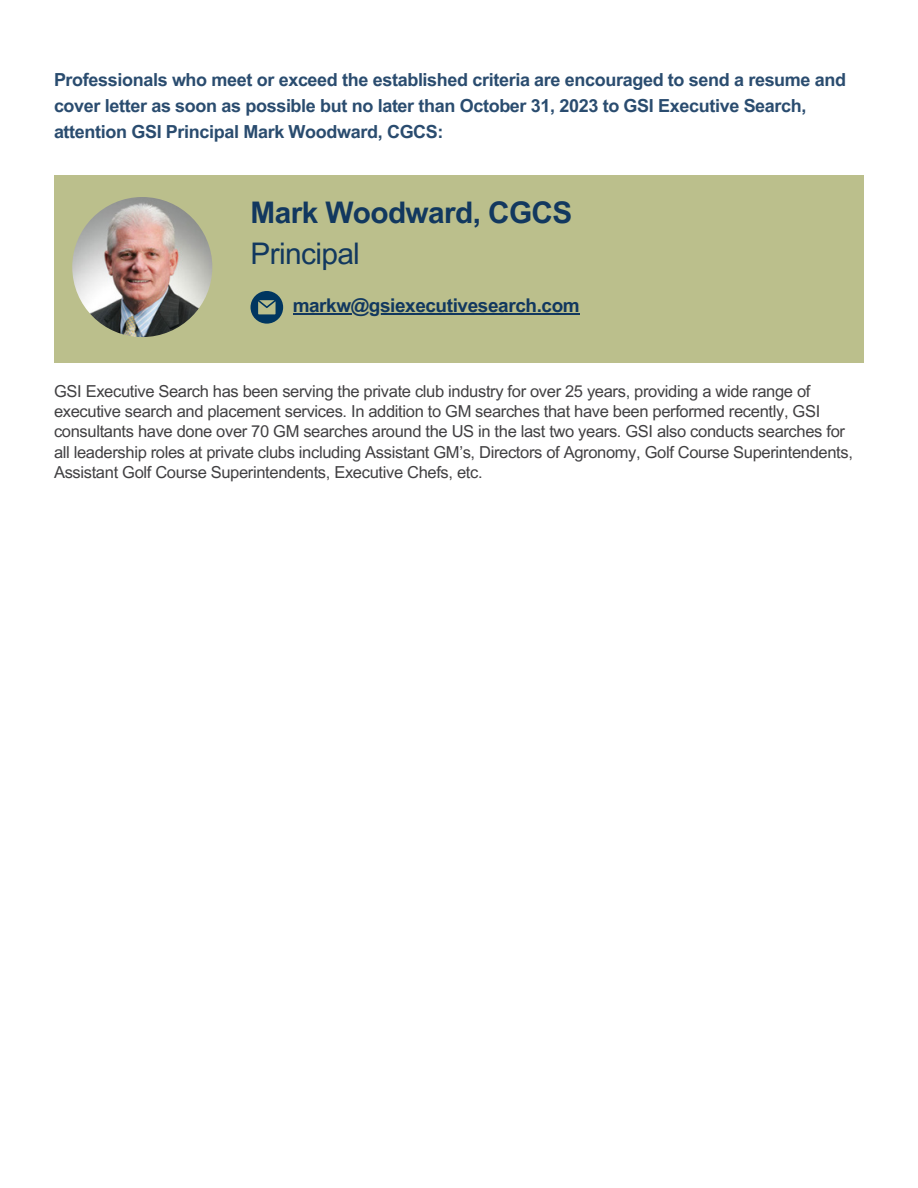
<style>
.page{position:relative;width:918px;height:1188px;background:#fff}
.page>*{position:absolute;margin:0;border:0;box-sizing:border-box;transform-origin:0 0}
.t1{font:700 29.85px "Arial MT Pro";letter-spacing:-.02em;color:#12385f}
.t2{font:29.85px "Arial MT Pro";letter-spacing:-.02em;color:#12385f}
.t3{font:700 18.9px "Arial MT Pro";letter-spacing:-.02em;color:#12385f}
.t4{font:700 18px/25.8px "Arial MT Pro";letter-spacing:-.02em;color:#2a4c6f}
.t5{font:16.5px/20.2px "Arial MT Pro";letter-spacing:-.02em;color:#414042}
</style>
<div class="page">
<div style="left:54px;top:175px;width:810px;height:188px;background:#bbbf8c"></div>
<img style="left:72px;top:197px;width:140px;height:140px;border-radius:50%">
<svg style="left:251px;top:291px;width:32px;height:33px"></svg>
<hr style="left:293px;top:313px;width:286px;height:1px;background:#12385f">
<p class="t4" style="left:54px;top:69px;width:794px">Professionals who meet or exceed the established criteria are encouraged to send a resume and cover letter as soon as possible but no later than October 31, 2023 to GSI Executive Search, attention GSI Principal Mark Woodward, CGCS:</p>
<p class="t1" style="left:251px;top:201px;width:323px">Mark Woodward, CGCS</p>
<p class="t2" style="left:251px;top:243px;width:111px">Principal</p>
<p class="t3" style="left:293px;top:298px;width:289px">markw@gsiexecutivesearch.com</p>
<p class="t5" style="left:54px;top:383px;width:801px">GSI Executive Search has been serving the private club industry for over 25 years, providing a wide range of executive search and placement services. In addition to GM searches that have been performed recently, GSI consultants have done over 70 GM searches around the US in the last two years. GSI also conducts searches for all leadership roles at private clubs including Assistant GM’s, Directors of Agronomy, Golf Course Superintendents, Assistant Golf Course Superintendents, Executive Chefs, etc.</p>
</div>
